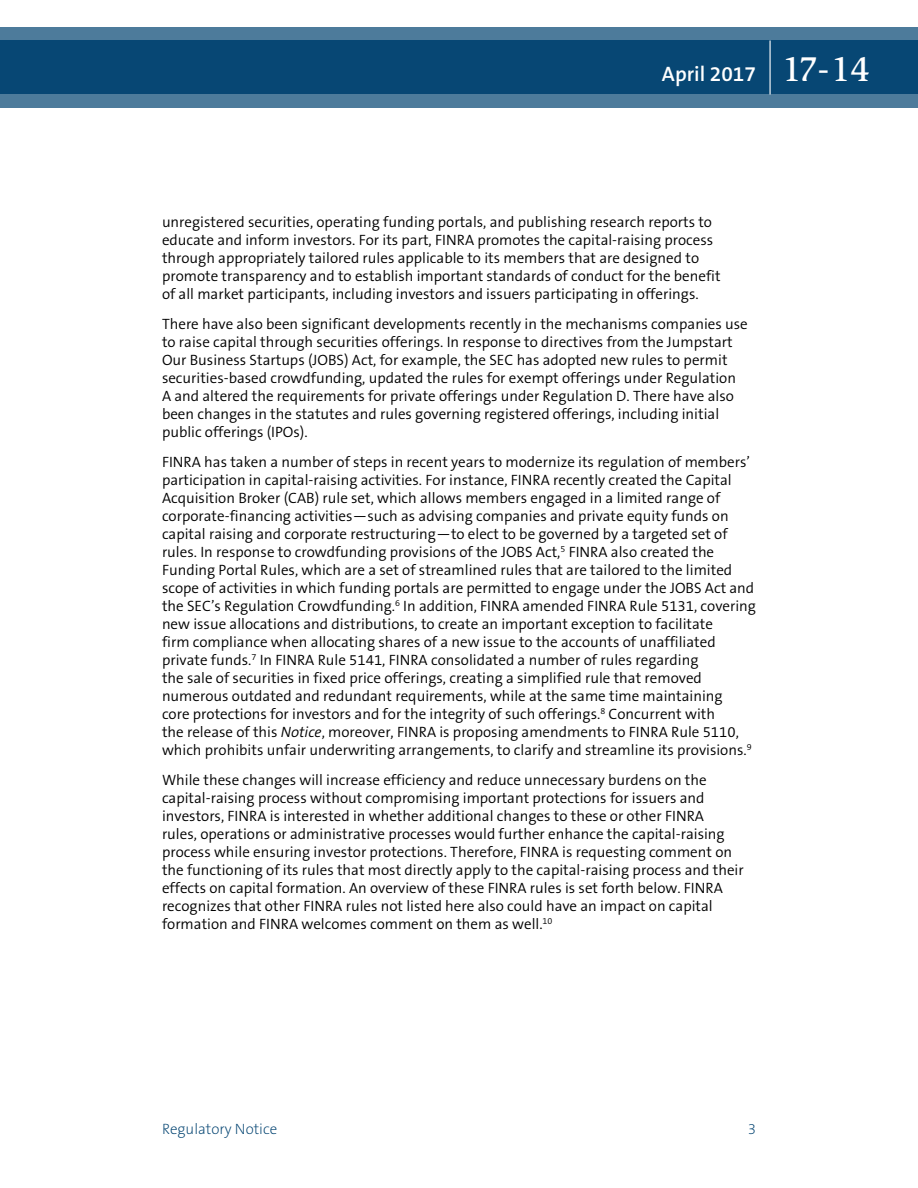
<style>
.page{position:relative;width:918px;height:1188px;background:#fff}
.page>*{position:absolute;margin:0;border:0;box-sizing:border-box;transform-origin:0 0}
.t1{font:600 21px "The Sans B6";color:#fff}
.text{font:300 15px/18px "The Sans B4";color:#000}
.t2{font:200 15px "The Sans B2";color:#004270}
.s1{font-family:"Slimbach LT";font-weight:500;font-size:36px}
.s2{font-style:italic}
</style>
<div class="page">
<svg style="left:0;top:27px;width:918px;height:81px;background:#1e5881"></svg>
<hr style="left:770px;top:40px;width:1px;height:54px;background:#fff">
<h1 class="t1" style="left:662px;top:62px;width:210px">April 2017 <span class="s1">17-14</span></h1>
<p class="text" style="left:162px;top:213px;width:560px">unregistered securities, operating funding portals, and publishing research reports to educate and inform investors. For its part, FINRA promotes the capital-raising process through appropriately tailored rules applicable to its members that are designed to promote transparency and to establish important standards of conduct for the benefit of all market participants, including investors and issuers participating in offerings.</p>
<p class="text" style="left:162px;top:315px;width:587px">There have also been significant developments recently in the mechanisms companies use to raise capital through securities offerings. In response to directives from the Jumpstart Our Business Startups (JOBS) Act, for example, the SEC has adopted new rules to permit securities-based crowdfunding, updated the rules for exempt offerings under Regulation A and altered the requirements for private offerings under Regulation D. There have also been changes in the statutes and rules governing registered offerings, including initial public offerings (IPOs).</p>
<p class="text" style="left:162px;top:453px;width:596px">FINRA has taken a number of steps in recent years to modernize its regulation of members’ participation in capital-raising activities. For instance, FINRA recently created the Capital Acquisition Broker (CAB) rule set, which allows members engaged in a limited range of corporate-financing activities—such as advising companies and private equity funds on capital raising and corporate restructuring—to elect to be governed by a targeted set of rules. In response to crowdfunding provisions of the JOBS Act,<sup>5</sup> FINRA also created the Funding Portal Rules, which are a set of streamlined rules that are tailored to the limited scope of activities in which funding portals are permitted to engage under the JOBS Act and the SEC’s Regulation Crowdfunding.<sup>6</sup> In addition, FINRA amended FINRA Rule 5131, covering new issue allocations and distributions, to create an important exception to facilitate<br>firm compliance when allocating shares of a new issue to the accounts of unaffiliated private funds.<sup>7</sup> In FINRA Rule 5141, FINRA consolidated a number of rules regarding<br>the sale of securities in fixed price offerings, creating a simplified rule that removed numerous outdated and redundant requirements, while at the same time maintaining<br>core protections for investors and for the integrity of such offerings.<sup>8</sup> Concurrent with<br>the release of this <span class="s2">Notice</span>, moreover, FINRA is proposing amendments to FINRA Rule 5110, which prohibits unfair underwriting arrangements, to clarify and streamline its provisions.<sup>9</sup></p>
<p class="text" style="left:162px;top:771px;width:583px">While these changes will increase efficiency and reduce unnecessary burdens on the capital-raising process without compromising important protections for issuers and investors, FINRA is interested in whether additional changes to these or other FINRA<br>rules, operations or administrative processes would further enhance the capital-raising process while ensuring investor protections. Therefore, FINRA is requesting comment on the functioning of its rules that most directly apply to the capital-raising process and their effects on capital formation. An overview of these FINRA rules is set forth below. FINRA recognizes that other FINRA rules not listed here also could have an impact on capital formation and FINRA welcomes comment on them as well.<sup>10</sup></p>
<p class="t2" style="left:162px;top:1121px;width:117px">Regulatory Notice</p>
<p class="t2" style="left:748px;top:1121px;width:10px">3</p>
</div>
